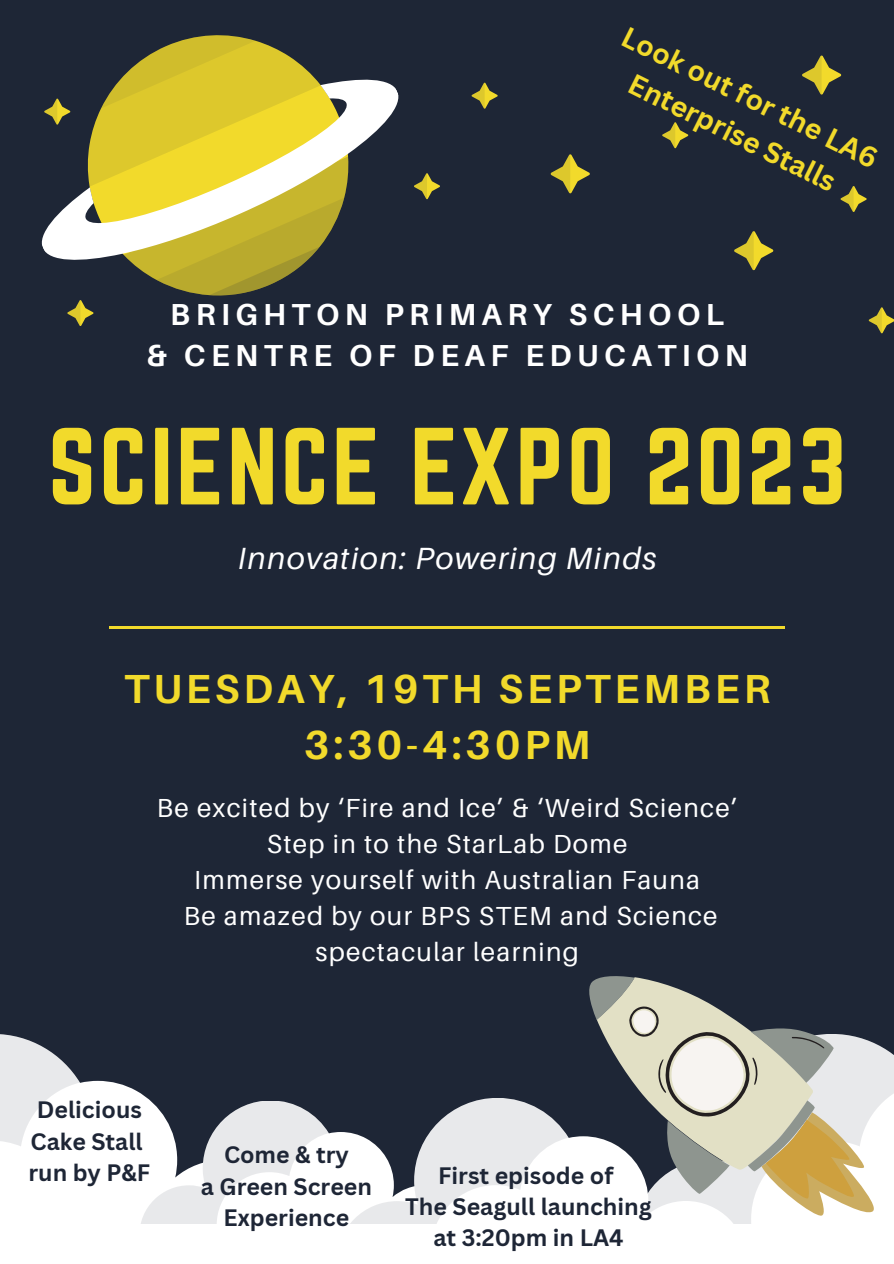
<style>
.page{position:relative;width:894px;height:1264px;background:#fff}
.page>*{position:absolute;margin:0;border:0;box-sizing:border-box;transform-origin:0 0}
.t1{font:95.7px "Norwester";letter-spacing:.035em;color:#f2da2b}
.t2{font:700 40.65px "Aileron";letter-spacing:.1em;color:#f2da2b}
.t3{font:italic 30.6px "Aileron";letter-spacing:.05em;color:#fff}
.t4{font:700 30.3px "Aileron";letter-spacing:.18em;color:#fff}
.t5{font:700 28.2px/39.3px "Canva Sans";color:#f2da2b;text-align:center}
.t6{font:26.1px/36px "Aileron";letter-spacing:.05em;color:#fff;text-align:center}
.t7{font:700 23.1px/31.2px "Canva Sans";color:#1e2636;text-align:center}
</style>
<div class="page">
<div style="left:0;top:0;width:893px;height:1263px;background:#1e2636"></div>
<svg style="left:802px;top:55px;width:38px;height:40px"></svg>
<svg style="left:840px;top:186px;width:26px;height:26px"></svg>
<svg style="left:550px;top:154px;width:39px;height:39px"></svg>
<svg style="left:868px;top:307px;width:25px;height:26px"></svg>
<svg style="left:734px;top:231px;width:39px;height:39px"></svg>
<svg style="left:662px;top:122px;width:26px;height:26px"></svg>
<svg style="left:471px;top:83px;width:26px;height:26px"></svg>
<svg style="left:255px;top:40px;width:37px;height:18px"></svg>
<svg style="left:189px;top:292px;width:58px;height:4px"></svg>
<svg style="left:145px;top:35px;width:110px;height:23px"></svg>
<svg style="left:41px;top:58px;width:358px;height:234px"></svg>
<svg style="left:414px;top:173px;width:26px;height:26px"></svg>
<svg style="left:44px;top:99px;width:26px;height:26px"></svg>
<svg style="left:67px;top:300px;width:26px;height:26px"></svg>
<div style="left:80px;top:1080px;width:67px;height:143px;background:#fff"></div>
<svg style="left:0;top:1034px;width:80px;height:189px;background:#e4e5e7"></svg>
<svg style="left:746px;top:1049px;width:147px;height:174px;background:#f7f7f8"></svg>
<div style="left:568px;top:1136px;width:178px;height:87px;background:#fff"></div>
<svg style="left:139px;top:1098px;width:429px;height:125px"></svg>
<div style="left:0;top:1223px;width:893px;height:40px;background:#fff"></div>
<hr style="left:109px;top:626px;width:675px;height:2px;background:#f2da2b">
<svg style="left:584px;top:976px;width:301px;height:245px"></svg>
<p class="t5" style="left:632px;top:17px;width:283px;rotate:26deg">Look out for the LA6<br>Enterprise Stalls</p>
<p class="t4" style="left:170px;top:295px;width:555px">BRIGHTON PRIMARY SCHOOL</p>
<p class="t4" style="left:146px;top:337px;width:603px">&amp; CENTRE OF DEAF EDUCATION</p>
<p class="t1" style="left:48px;top:408px;width:799px">SCIENCE EXPO 2023</p>
<p class="t3" style="left:238px;top:539px;width:420px">Innovation: Powering Minds</p>
<p class="t2" style="left:124px;top:663px;width:647px">TUESDAY, 19TH SEPTEMBER</p>
<p class="t2" style="left:304px;top:719px;width:287px">3:30-4:30PM</p>
<p class="t6" style="left:157px;top:788px;width:582px">Be excited by ‘Fire and Ice’ &amp; ‘Weird Science’</p>
<p class="t6" style="left:267px;top:824px;width:362px">Step in to the StarLab Dome</p>
<p class="t6" style="left:194px;top:861px;width:507px">Immerse yourself with Australian Fauna</p>
<p class="t6" style="left:184px;top:897px;width:535px">Be amazed by our BPS STEM and Science spectacular learning</p>
<p class="t7" style="left:37px;top:1093px;width:106px">Delicious</p>
<p class="t7" style="left:31px;top:1125px;width:113px">Cake Stall</p>
<p class="t7" style="left:29px;top:1156px;width:123px">run by P&amp;F</p>
<p class="t7" style="left:224px;top:1138px;width:126px">Come &amp; try</p>
<p class="t7" style="left:201px;top:1170px;width:172px">a Green Screen</p>
<p class="t7" style="left:223px;top:1201px;width:127px">Experience</p>
<p class="t7" style="left:438px;top:1158px;width:177px">First episode of</p>
<p class="t7" style="left:405px;top:1190px;width:248px">The Seagull launching at 3:20pm in LA4</p>
</div>
